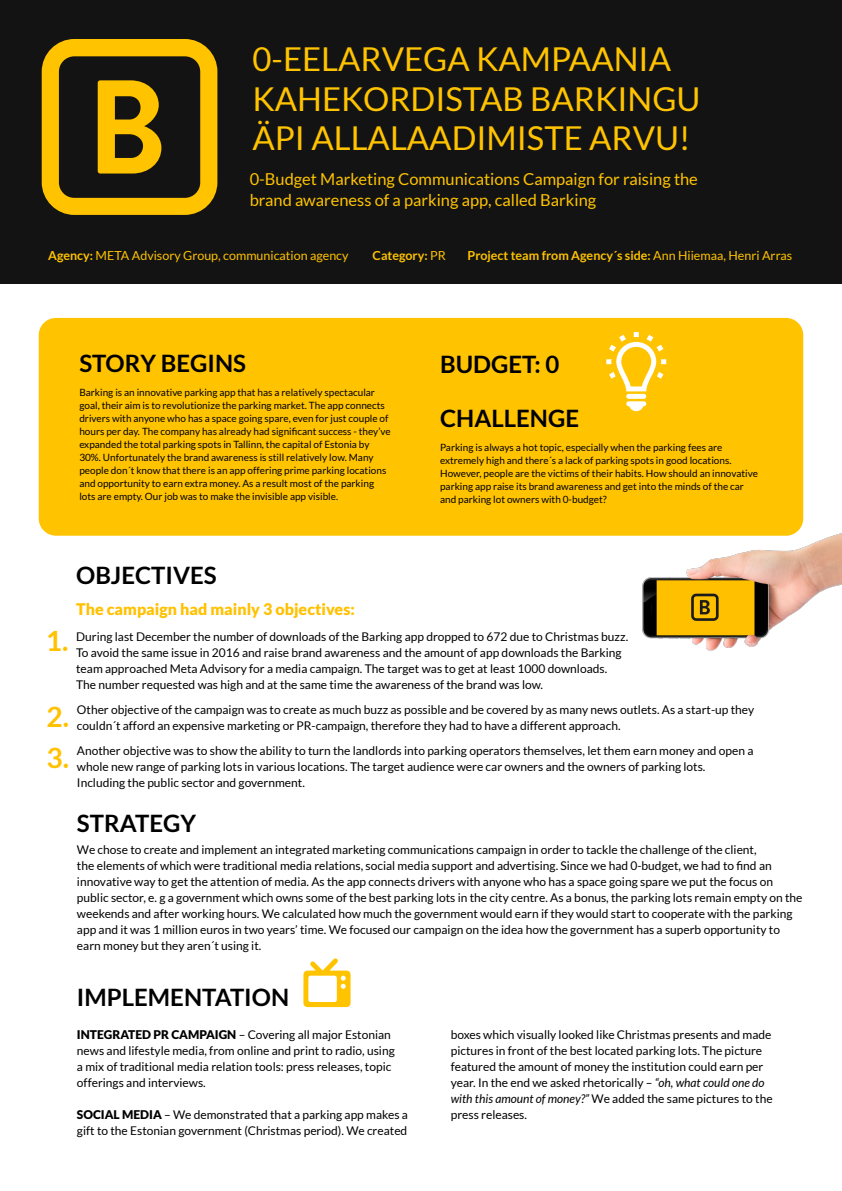
<style>
.page{position:relative;width:842px;height:1191px;background:#fff}
.page>*{position:absolute;margin:0;border:0;box-sizing:border-box;transform-origin:0 0}
.t1{font:32.9px/39.5px "Lato";color:#ffc300}
.t2{font:700 28px/40.5px "Lato";color:#ffc100}
.t3{font:700 24px "Lato";color:#000}
.t4{font:16.5px/21px "Lato";color:#ffc300}
.t5{font:900 16px "Lato";color:#ffc100}
.t6{font:700 12.5px "Lato";color:#ffc300}
.t7{font:12.5px "Lato";color:#ffc300}
.t8{font:12px/16px "Lato";color:#000}
.t9{font:10px/13px "Lato";color:#000}
.s1{font-weight:700}
.s2{font-weight:400}
.s3{font-weight:900}
.s4{font-style:italic}
</style>
<div class="page">
<div style="left:39px;top:318px;width:764px;height:218px;background:#ffc300;border-radius:17px"></div>
<div style="left:0;top:0;width:842px;height:283px;background:#131313"></div>
<svg style="left:42px;top:39px;width:175px;height:176px"></svg>
<svg style="left:606px;top:332px;width:60px;height:79px"></svg>
<img style="left:610px;top:499px;width:232px;height:152px">
<svg style="left:303px;top:958px;width:48px;height:49px"></svg>
<h1 class="t1" style="left:252px;top:39px;width:450px">0-EELARVEGA KAMPAANIA<br>KAHEKORDISTAB BARKINGU<br>ÄPI ALLALAADIMISTE ARVU!</h1>
<h3 class="t4" style="left:250px;top:168px;width:450px">0-Budget Marketing Communications Campaign for raising the brand awareness of a parking app, called Barking</h3>
<p class="t7" style="left:48px;top:249px;width:302px"><span class="s1">Agency:</span> META Advisory Group, communication agency</p>
<p class="t6" style="left:373px;top:249px;width:75px">Category: <span class="s2">PR</span></p>
<p class="t6" style="left:467px;top:249px;width:326px">Project team from Agency´s side: <span class="s2">Ann Hiiemaa, Henri Arras</span></p>
<h3 class="t3" style="left:79px;top:349px;width:168px">STORY BEGINS</h3>
<p class="t9" style="left:79px;top:386px;width:313px">Barking is an innovative parking app that has a relatively spectacular goal, their aim is to revolutionize the parking market. The app connects drivers with anyone who has a space going spare, even for just couple of hours per day. The company has already had significant success - they’ve expanded the total parking spots in Tallinn, the capital of Estonia by 30%. Unfortunately the brand awareness is still relatively low. Many people don´t know that there is an app offering prime parking locations and opportunity to earn extra money. As a result most of the parking lots are empty. Our job was to make the invisible app visible.</p>
<h3 class="t3" style="left:440px;top:350px;width:121px">BUDGET: 0</h3>
<h3 class="t3" style="left:440px;top:404px;width:141px">CHALLENGE</h3>
<p class="t9" style="left:440px;top:441px;width:319px">Parking is always a hot topic, especially when the parking fees are extremely high and there´s a lack of parking spots in good locations.<br>However, people are the victims of their habits. How should an innovative parking app raise its brand awareness and get into the minds of the car and parking lot owners with 0-budget?</p>
<h2 class="t2" style="left:46px;top:620px;width:24px">1.</h2>
<h2 class="t2" style="left:47px;top:696px;width:24px">2.<br>3.</h2>
<h3 class="t3" style="left:76px;top:562px;width:142px">OBJECTIVES</h3>
<h3 class="t5" style="left:76px;top:599px;width:280px">The campaign had mainly 3 objectives:</h3>
<p class="t8" style="left:76px;top:629px;width:553px">During last December the number of downloads of the Barking app dropped to 672 due to Christmas buzz.<br>To avoid the same issue in 2016 and raise brand awareness and the amount of app downloads the Barking team approached Meta Advisory for a media campaign. The target was to get at least 1000 downloads.<br>The number requested was high and at the same time the awareness of the brand was low.</p>
<p class="t8" style="left:77px;top:702px;width:679px">Other objective of the campaign was to create as much buzz as possible and be covered by as many news outlets. As a start-up they couldn´t afford an expensive marketing or PR-campaign, therefore they had to have a different approach.</p>
<p class="t8" style="left:77px;top:742px;width:678px">Another objective was to show the ability to turn the landlords into parking operators themselves, let them earn money and open a whole new range of parking lots in various locations. The target audience were car owners and the owners of parking lots.<br>Including the public sector and government.</p>
<h3 class="t3" style="left:77px;top:810px;width:121px">STRATEGY</h3>
<p class="t8" style="left:77px;top:841px;width:727px">We chose to create and implement an integrated marketing communications campaign in order to tackle the challenge of the client,<br>the elements of which were traditional media relations, social media support and advertising. Since we had 0-budget, we had to find an innovative way to get the attention of media. As the app connects drivers with anyone who has a space going spare we put the focus on public sector, e. g a government which owns some of the best parking lots in the city centre. As a bonus, the parking lots remain empty on the weekends and after working hours. We calculated how much the government would earn if they would start to cooperate with the parking app and it was 1 million euros in two years’ time. We focused our campaign on the idea how the government has a superb opportunity to earn money but they aren´t using it.</p>
<h3 class="t3" style="left:77px;top:983px;width:214px">IMPLEMENTATION</h3>
<p class="t8" style="left:77px;top:1026px;width:319px"><span class="s3">INTEGRATED PR CAMPAIGN</span> – Covering all major Estonian news and lifestyle media, from online and print to radio, using a mix of traditional media relation tools: press releases, topic offerings and interviews.</p>
<p class="t8" style="left:77px;top:1106px;width:333px"><span class="s3">SOCIAL MEDIA</span> – We demonstrated that a parking app makes a gift to the Estonian government (Christmas period). We created</p>
<p class="t8" style="left:451px;top:1026px;width:323px">boxes which visually looked like Christmas presents and made pictures in front of the best located parking lots. The picture featured the amount of money the institution could earn per year. In the end we asked rhetorically – <span class="s4">“oh, what could one do with this amount of money?”</span> We added the same pictures to the press releases.</p>
</div>
